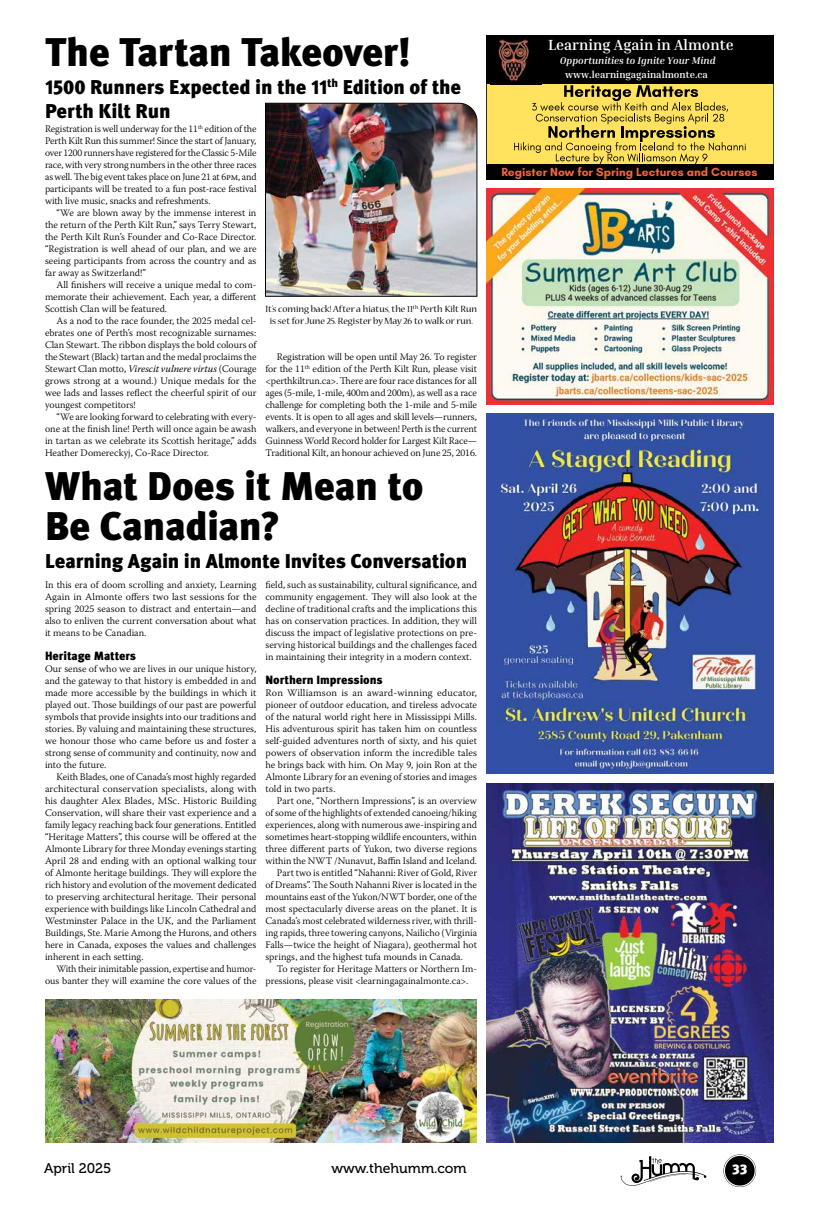
<style>
.page{position:relative;width:819px;height:1224px;background:#fff}
.page>*{position:absolute;margin:0;border:0;box-sizing:border-box;transform-origin:0 0}
.t1{font:900 40px/40px "Meta Pro";letter-spacing:-.015em;color:#000}
.t2{font:900 20px/24px "Meta Pro";letter-spacing:-.01em;color:#000}
.t3{font:700 15px "Inria Serif";color:#fff}
.t4{font:14px "Museo 500";color:#000}
.t5{font:900 14px "Meta Pro";color:#fff}
.t6{font:700 12px "Glacial Indifference";color:#f26641}
.t7{font:900 12px "Meta Pro";letter-spacing:-.005em;color:#000}
.t8{font:300 10px/12px "Warnock Pro";color:#000;text-align:justify}
.t9{font:10px/12px "Nueva Std";color:#000;text-align:center}
.t10{font:italic 700 10px "Inria Serif";color:#fff}
.t11{font:700 10px "Inria Serif";color:#fff}
.s1{font-weight:400;font-style:italic}
</style>
<div class="page">
<img style="left:486px;top:414px;width:288px;height:360px">
<img style="left:486px;top:783px;width:288px;height:360px">
<img style="left:486px;top:189px;width:288px;height:216px">
<svg style="left:486px;top:36px;width:288px;height:144px;background:#362f14"></svg>
<svg style="left:514px;top:85px;width:232px;height:79px;background:#d6bf4f"></svg>
<img style="left:45px;top:999px;width:432px;height:144px">
<svg style="left:724px;top:1154px;width:32px;height:33px"></svg>
<svg style="left:724px;top:1155px;width:32px;height:32px"></svg>
<div style="left:725px;top:1156px;width:30px;height:30px;background:#000;border-radius:50%"></div>
<svg style="left:621px;top:1156px;width:85px;height:30px"></svg>
<img style="left:265px;top:103px;width:212px;height:194px">
<h1 class="t1" style="left:45px;top:30px;width:368px">The Tartan Takeover!</h1>
<h2 class="t2" style="left:45px;top:74px;width:418px">1500 Runners Expected in the 11<sup>th</sup> Edition of the<br>Perth Kilt Run</h2>
<p class="t8" style="left:45px;top:123px;width:213px">Registration is well underway for the 11<sup>th</sup> edition of the Perth Kilt Run this summer! Since the start of January, over 1200 runners have registered for the Classic 5-Mile race, with very strong numbers in the other three races as well. The big event takes place on June 21 at 6pm, and participants will be treated to a fun post-race festival with live music, snacks and refreshments.</p>
<p class="t8" style="left:45px;top:207px;width:213px;text-indent:11px">“We are blown away by the immense interest in the return of the Perth Kilt Run,” says Terry Stewart, the Perth Kilt Run’s Founder and Co-Race Director. “Registration is well ahead of our plan, and we are seeing participants from across the country and as far away as Switzerland!”</p>
<p class="t8" style="left:45px;top:279px;width:213px;text-indent:11px">All finishers will receive a unique medal to com&shy;memorate their achievement. Each year, a different Scottish Clan will be featured.</p>
<p class="t8" style="left:45px;top:315px;width:213px;text-indent:11px">As a nod to the race founder, the 2025 medal cel&shy;ebrates one of Perth’s most recognizable surnames:<br>Clan Stewart. The ribbon displays the bold colours of the Stewart (Black) tartan and the medal proclaims the Stewart Clan motto, <span class="s1">Virescit vulnere virtus</span> (Courage grows strong at a wound.) Unique medals for the wee lads and lasses reflect the cheerful spirit of our youngest competitors!</p>
<p class="t8" style="left:45px;top:411px;width:213px;text-indent:11px">“We are looking forward to celebrating with every&shy;one at the finish line! Perth will once again be awash in tartan as we celebrate its Scottish heritage,” adds Heather Domereckyj, Co-Race Director.</p>
<p class="t9" style="left:266px;top:303px;width:213px">It’s coming back! After a hiatus, the 11<sup>th</sup> Perth Kilt Run is set for June 25. Register by May 26 to walk or run.</p>
<p class="t8" style="left:265px;top:351px;width:213px;text-indent:11px">Registration will be open until May 26. To register for the 11<sup>th</sup> edition of the Perth Kilt Run, please visit &lt;perthkiltrun.ca&gt;. There are four race distances for all ages (5-mile, 1-mile, 400m and 200m), as well as a race challenge for completing both the 1-mile and 5-mile events. It is open to all ages and skill levels—runners, walkers, and everyone in between! Perth is the current Guinness World Record holder for Largest Kilt Race— Traditional Kilt, an honour achieved on June 25, 2016.</p>
<h1 class="t1" style="left:45px;top:464px;width:380px">What Does it Mean to<br>Be Canadian?</h1>
<h2 class="t2" style="left:45px;top:548px;width:424px">Learning Again in Almonte Invites Conversation</h2>
<p class="t8" style="left:266px;top:579px;width:213px">field, such as sustainability, cultural significance, and community engagement. They will also look at the decline of traditional crafts and the implications this has on conservation practices. In addition, they will discuss the impact of legislative protections on pre&shy;serving historical buildings and the challenges faced in maintaining their integrity in a modern context.</p>
<p class="t7" style="left:266px;top:670px;width:119px">Northern Impressions</p>
<p class="t8" style="left:266px;top:687px;width:213px">Ron Williamson is an award-winning educator, pioneer of outdoor education, and tireless advocate of the natural world right here in Mississippi Mills.<br>His adventurous spirit has taken him on countless self-guided adventures north of sixty, and his quiet powers of observation inform the incredible tales he brings back with him. On May 9, join Ron at the Almonte Library for an evening of stories and images told in two parts.</p>
<p class="t8" style="left:277px;top:795px;width:202px">Part one, “Northern Impressions”, is an overview</p>
<p class="t8" style="left:266px;top:807px;width:213px">of some of the highlights of extended canoeing/hiking</p>
<p class="t8" style="left:266px;top:819px;width:213px">experiences, along with numerous awe-inspiring and</p>
<p class="t8" style="left:266px;top:831px;width:213px">sometimes heart-stopping wildlife encounters, within</p>
<p class="t8" style="left:266px;top:843px;width:213px">three different parts of Yukon, two diverse regions</p>
<p class="t8" style="left:266px;top:855px;width:213px">within the NWT /Nunavut, Baffin Island and Iceland.</p>
<p class="t8" style="left:277px;top:867px;width:202px">Part two is entitled “Nahanni: River of Gold, River</p>
<p class="t8" style="left:266px;top:879px;width:213px">of Dreams”. The South Nahanni River is located in the</p>
<p class="t8" style="left:266px;top:891px;width:213px">mountains east of the Yukon/NWT border, one of the</p>
<p class="t8" style="left:266px;top:903px;width:213px">most spectacularly diverse areas on the planet. It is</p>
<p class="t8" style="left:266px;top:915px;width:213px">Canada’s most celebrated wilderness river, with thrill-</p>
<p class="t8" style="left:266px;top:927px;width:213px">ing rapids, three towering canyons, Nailicho (Virginia</p>
<p class="t8" style="left:266px;top:939px;width:213px">Falls—twice the height of Niagara), geothermal hot</p>
<p class="t8" style="left:266px;top:951px;width:199px">springs, and the highest tufa mounds in Canada.</p>
<p class="t8" style="left:277px;top:963px;width:202px">To register for Heritage Matters or Northern Im-</p>
<p class="t8" style="left:266px;top:975px;width:204px">pressions, please visit &lt;learningagainalmonte.ca&gt;.</p>
<p class="t8" style="left:45px;top:579px;width:213px">In this era of doom scrolling and anxiety, Learning Again in Almonte offers two last sessions for the spring 2025 season to distract and entertain—and also to enliven the current conversation about what it means to be Canadian.</p>
<p class="t7" style="left:45px;top:646px;width:93px">Heritage Matters</p>
<p class="t8" style="left:45px;top:663px;width:213px">Our sense of who we are lives in our unique history, and the gateway to that history is embedded in and made more accessible by the buildings in which it played out. Those buildings of our past are powerful symbols that provide insights into our traditions and stories. By valuing and maintaining these structures, we honour those who came before us and foster a strong sense of community and continuity, now and into the future.</p>
<p class="t8" style="left:45px;top:771px;width:213px;text-indent:11px">Keith Blades, one of Canada’s most highly regarded architectural conservation specialists, along with his daughter Alex Blades, MSc. Historic Building Conservation, will share their vast experience and a family legacy reaching back four generations. Entitled “Heritage Matters”, this course will be offered at the Almonte Library for three Monday evenings starting April 28 and ending with an optional walking tour of Almonte heritage buildings. They will explore the rich history and evolution of the movement dedicated to preserving architectural heritage. Their personal experience with buildings like Lincoln Cathedral and Westminster Palace in the UK, and the Parliament Buildings, Ste. Marie Among the Hurons, and others here in Canada, exposes the values and challenges inherent in each setting.</p>
<p class="t8" style="left:45px;top:963px;width:213px;text-align:right">With their inimitable passion, expertise and humor&shy;ous banter they will examine the core values of the</p>
<h3 class="t3" style="left:548px;top:35px;width:187px">Learning Again in Almonte</h3>
<p class="t10" style="left:560px;top:55px;width:157px">Opportunities to Ignite Your Mind</p>
<p class="t11" style="left:565px;top:68px;width:144px">www.learningagainalmonte.ca</p>
<p class="t6" style="left:501px;top:165px;width:258px">Register Now for Spring Lectures and Courses</p>
<h3 class="t4" style="left:44px;top:1160px;width:69px">April 2025</h3>
<h3 class="t4" style="left:331px;top:1160px;width:137px">www.thehumm.com</h3>
<h3 class="t5" style="left:732px;top:1158px;width:17px">33</h3>
</div>
